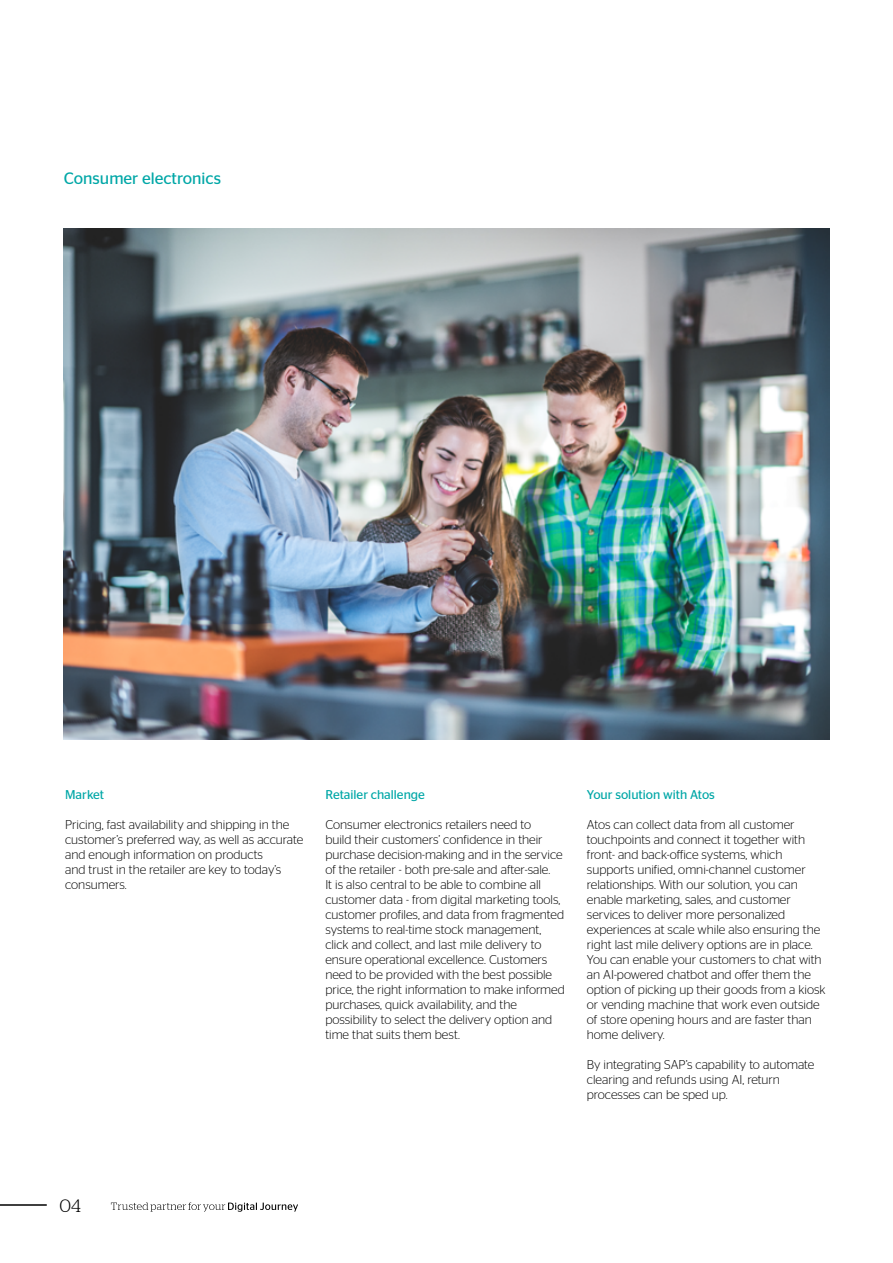
<style>
.page{position:relative;width:893px;height:1263px;background:#fff}
.page>*{position:absolute;margin:0;border:0;box-sizing:border-box;transform-origin:0 0}
.t1{font:300 18px "Stag";color:#000}
.t2{font:16.5px "Stag Sans";color:#00a7a7}
.t3{font:300 12.75px/15px "Stag Sans";color:#000}
.t4{font:12.75px "Stag Sans";color:#00a7a7}
</style>
<div class="page">
<img style="left:64px;top:229px;width:765px;height:511px">
<hr style="left:0;top:1204px;width:47px;height:2px;background:#000">
<svg style="left:111px;top:1202px;width:187px;height:10px"></svg>
<p class="t2" style="left:64px;top:169px;width:159px">Consumer electronics</p>
<p class="t4" style="left:65px;top:787px;width:41px">Market</p>
<p class="t3" style="left:65px;top:817px;width:240px">Pricing, fast availability and shipping in the customer’s preferred way, as well as accurate and enough information on products<br>and trust in the retailer are key to today’s consumers.</p>
<p class="t4" style="left:325px;top:787px;width:101px">Retailer challenge</p>
<p class="t3" style="left:325px;top:817px;width:241px">Consumer electronics retailers need to<br>build their customers’ confidence in their purchase decision-making and in the service of the retailer - both pre-sale and after-sale.<br>It is also central to be able to combine all customer data - from digital marketing tools, customer profiles, and data from fragmented systems to real-time stock management, click and collect, and last mile delivery to ensure operational excellence. Customers need to be provided with the best possible price, the right information to make informed purchases, quick availability, and the possibility to select the delivery option and time that suits them best.</p>
<p class="t4" style="left:587px;top:787px;width:130px">Your solution with Atos</p>
<p class="t3" style="left:587px;top:817px;width:240px">Atos can collect data from all customer touchpoints and connect it together with front- and back-office systems, which supports unified, omni-channel customer relationships. With our solution, you can enable marketing, sales, and customer services to deliver more personalized experiences at scale while also ensuring the right last mile delivery options are in place.<br>You can enable your customers to chat with an AI-powered chatbot and offer them the option of picking up their goods from a kiosk or vending machine that work even outside of store opening hours and are faster than home delivery.</p>
<p class="t3" style="left:587px;top:1056px;width:229px">By integrating SAP’s capability to automate clearing and refunds using AI, return processes can be sped up.</p>
<h1 class="t1" style="left:60px;top:1196px;width:23px">04</h1>
</div>
